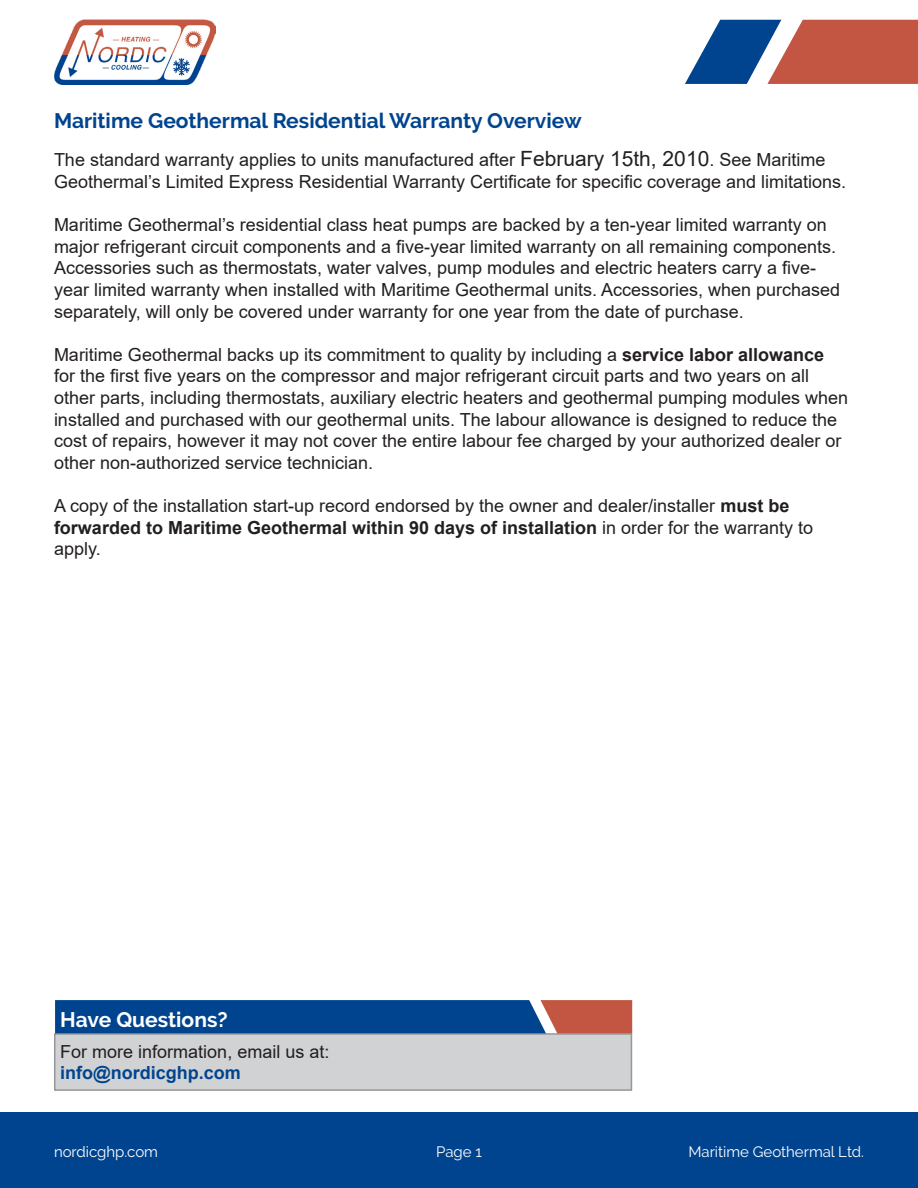
<style>
.page{position:relative;width:918px;height:1188px;background:#fff}
.page>*{position:absolute;margin:0;border:0;box-sizing:border-box;transform-origin:0 0}
.t1{font:700 21px "Raleway";color:#00448f}
.t2{font:700 21px "Raleway";color:#fff}
.t3{font:18px/21.6px "Arial";color:#231f20}
.t4{font:700 18px "Arial";color:#00448f}
.t5{font:15px "Raleway";color:#fff}
.s1{font-size:21px}
.s2{font-weight:700}
</style>
<div class="page">
<svg style="left:685px;top:19px;width:233px;height:65px"></svg>
<img style="left:54px;top:20px;width:162px;height:65px">
<div style="left:0;top:1113px;width:918px;height:75px;background:#00448f"></div>
<div style="left:54px;top:1033px;width:578px;height:58px;background:#d1d2d4;border:2px solid #95979a"></div>
<svg style="left:55px;top:1000px;width:577px;height:33px;background:#214a86"></svg>
<p class="t1" style="left:54px;top:108px;width:529px">Maritime Geothermal Residential Warranty Overview</p>
<p class="t3" style="left:54px;top:149px;width:794px">The standard warranty applies to units manufactured after <span class="s1">February 15th, 2010</span>. See Maritime<br>Geothermal’s Limited Express Residential Warranty Certificate for specific coverage and limitations.</p>
<p class="t3" style="left:54px;top:214px;width:788px">Maritime Geothermal’s residential class heat pumps are backed by a ten-year limited warranty on major refrigerant circuit components and a five-year limited warranty on all remaining components.<br>Accessories such as thermostats, water valves, pump modules and electric heaters carry a five&shy;year limited warranty when installed with Maritime Geothermal units. Accessories, when purchased separately, will only be covered under warranty for one year from the date of purchase.</p>
<p class="t3" style="left:54px;top:344px;width:796px">Maritime Geothermal backs up its commitment to quality by including a <span class="s2">service labor allowance </span>for the first five years on the compressor and major refrigerant circuit parts and two years on all other parts, including thermostats, auxiliary electric heaters and geothermal pumping modules when installed and purchased with our geothermal units. The labour allowance is designed to reduce the cost of repairs, however it may not cover the entire labour fee charged by your authorized dealer or other non-authorized service technician.</p>
<p class="t3" style="left:54px;top:495px;width:761px">A copy of the installation start-up record endorsed by the owner and dealer/installer <span class="s2">must be forwarded to Maritime Geothermal within 90 days of installation</span> in order for the warranty to apply.</p>
<p class="t2" style="left:60px;top:1007px;width:169px">Have Questions?</p>
<p class="t3" style="left:60px;top:1041px;width:271px">For more information, email us at:</p>
<p class="t4" style="left:60px;top:1060px;width:182px">info@nordicghp.com</p>
<p class="t5" style="left:54px;top:1143px;width:106px">nordicghp.com</p>
<p class="t5" style="left:688px;top:1143px;width:177px">Maritime Geothermal Ltd.</p>
<p class="t5" style="left:436px;top:1143px;width:47px">Page 1</p>
</div>
